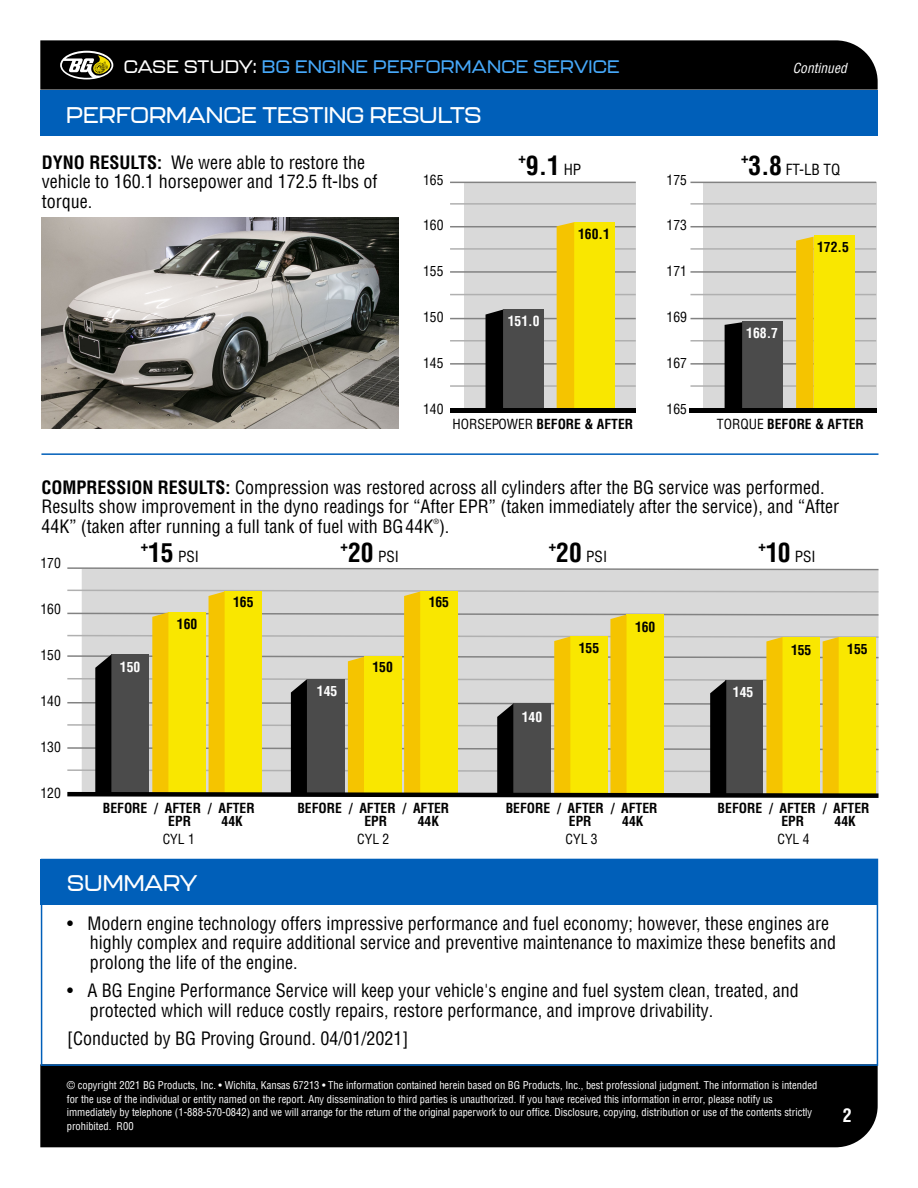
<style>
.page{position:relative;width:918px;height:1188px;background:#fff}
.page>*{position:absolute;margin:0;border:0;box-sizing:border-box;transform-origin:0 0}
.t1{font:700 condensed 25.5px "Helvetica LT Pro";color:#000}
.t2{font:500 22.5px "Kallisto";color:#fff}
.t3{font:condensed 18px/19.5px "Helvetica LT Pro";color:#000}
.t4{font:500 18px "Kallisto";letter-spacing:.015em;color:#46a8f9}
.t5{font:700 condensed 18px "Helvetica LT Pro";color:#fff}
.t6{font:condensed 15px "Helvetica LT Pro";color:#000}
.t7{font:700 condensed 14.85px "Helvetica LT Pro";color:#000}
.t8{font:700 condensed 13.65px/13.5px "Helvetica LT Pro";color:#000;text-align:center}
.t9{font:condensed 13.65px "Helvetica LT Pro";color:#000}
.t10{font:700 condensed 13.65px "Helvetica LT Pro";color:#fff}
.t11{font:italic condensed 13.5px "Helvetica LT Pro";color:#fff}
.t12{font:condensed 10.5px/13.5px "Helvetica LT Pro";color:#fff}
.t13{font:condensed 7.05px "Helvetica LT Pro";color:#000}
.s1{color:#fff}
.s2{font-weight:700}
.s3{font-weight:400;font-size:15px}
.s4{font-weight:700;font-size:25.5px}
.s5{font-weight:400}
</style>
<div class="page">
<div style="left:40px;top:1064px;width:838px;height:83px;background:#000"></div>
<div style="left:40px;top:90px;width:838px;height:45px;background:#005fb9"></div>
<div style="left:703px;top:182px;width:173px;height:229px;background:#d9d9d9"></div>
<hr style="left:690px;top:363px;width:186px;height:2px;background:#828282">
<hr style="left:690px;top:318px;width:186px;height:1px;background:#828282">
<hr style="left:690px;top:271px;width:186px;height:2px;background:#828282">
<hr style="left:690px;top:385px;width:186px;height:2px;background:#b0b0b0">
<hr style="left:690px;top:340px;width:186px;height:2px;background:#b0b0b0">
<hr style="left:690px;top:294px;width:186px;height:1px;background:#b0b0b0">
<hr style="left:690px;top:226px;width:186px;height:1px;background:#828282">
<hr style="left:690px;top:182px;width:186px;height:1px;background:#828282">
<hr style="left:690px;top:248px;width:186px;height:2px;background:#b0b0b0">
<hr style="left:690px;top:203px;width:186px;height:2px;background:#b0b0b0">
<div style="left:464px;top:182px;width:172px;height:229px;background:#d9d9d9"></div>
<hr style="left:450px;top:363px;width:186px;height:2px;background:#828282">
<hr style="left:450px;top:318px;width:186px;height:1px;background:#828282">
<hr style="left:450px;top:271px;width:186px;height:2px;background:#828282">
<hr style="left:450px;top:385px;width:186px;height:2px;background:#b0b0b0">
<hr style="left:450px;top:340px;width:186px;height:2px;background:#b0b0b0">
<hr style="left:450px;top:294px;width:186px;height:1px;background:#b0b0b0">
<hr style="left:450px;top:226px;width:186px;height:1px;background:#828282">
<hr style="left:450px;top:182px;width:186px;height:1px;background:#828282">
<hr style="left:450px;top:248px;width:186px;height:2px;background:#b0b0b0">
<hr style="left:450px;top:203px;width:186px;height:2px;background:#b0b0b0">
<div style="left:574px;top:222px;width:41px;height:189px;background:#f9e700"></div>
<div style="left:557px;top:222px;width:17px;height:187px;background:#f5c400"></div>
<div style="left:503px;top:310px;width:41px;height:100px;background:#4b4b4b"></div>
<div style="left:486px;top:310px;width:17px;height:99px;background:#000"></div>
<div style="left:814px;top:236px;width:40px;height:173px;background:#f9e700"></div>
<svg style="left:796px;top:237px;width:18px;height:172px;background:#f2c307"></svg>
<div style="left:742px;top:322px;width:41px;height:89px;background:#4b4b4b"></div>
<svg style="left:725px;top:322px;width:17px;height:87px"></svg>
<hr style="left:450px;top:409px;width:186px;height:4px;background:#000">
<hr style="left:689px;top:409px;width:187px;height:4px;background:#000">
<svg style="left:41px;top:904px;width:837px;height:162px"></svg>
<div style="left:41px;top:859px;width:837px;height:45px;background:#005fb9"></div>
<svg style="left:40px;top:40px;width:838px;height:50px;background:#0a0a09"></svg>
<img style="left:42px;top:218px;width:357px;height:210px">
<div style="left:82px;top:571px;width:796px;height:18px;background:#d9d9d9"></div>
<svg style="left:67px;top:567px;width:812px;height:4px"></svg>
<svg style="left:67px;top:589px;width:812px;height:209px;background:#c6bb65"></svg>
<hr style="left:41px;top:453px;width:837px;height:2px;background:#005fb9">
<p class="t4" style="left:124px;top:55px;width:497px"><span class="s1">CASE STUDY:</span> BG ENGINE PERFORMANCE SERVICE</p>
<p class="t11" style="left:793px;top:59px;width:55px">Continued</p>
<p class="t2" style="left:66px;top:102px;width:417px">PERFORMANCE TESTING RESULTS</p>
<p class="t3" style="left:42px;top:152px;width:337px"><span class="s2">DYNO RESULTS:</span> We were able to restore the vehicle to 160.1 horsepower and 172.5 ft-lbs of torque.</p>
<p class="t9" style="left:423px;top:171px;width:22px">165</p>
<p class="t9" style="left:423px;top:217px;width:22px">160</p>
<p class="t9" style="left:423px;top:263px;width:22px">155</p>
<p class="t9" style="left:423px;top:309px;width:22px">150</p>
<p class="t9" style="left:423px;top:355px;width:22px">145</p>
<p class="t9" style="left:423px;top:401px;width:22px">140</p>
<p class="t7" style="left:519px;top:148px;width:9px">+</p>
<h1 class="t1" style="left:526px;top:148px;width:57px">9.1 <span class="s3">HP</span></h1>
<p class="t10" style="left:508px;top:312px;width:33px">151.0</p>
<p class="t8" style="left:578px;top:227px;width:33px">160.1</p>
<p class="t9" style="left:667px;top:171px;width:22px">175</p>
<p class="t9" style="left:667px;top:217px;width:22px">173</p>
<p class="t9" style="left:667px;top:263px;width:22px">171</p>
<p class="t9" style="left:667px;top:309px;width:22px">169</p>
<p class="t9" style="left:667px;top:355px;width:22px">167</p>
<p class="t9" style="left:667px;top:401px;width:22px">165</p>
<p class="t7" style="left:741px;top:148px;width:9px">+</p>
<p class="t6" style="left:748px;top:160px;width:93px"><span class="s4">3.8</span> FT-LB TQ</p>
<p class="t10" style="left:746px;top:324px;width:33px">168.7</p>
<p class="t8" style="left:817px;top:239px;width:33px">172.5</p>
<p class="t8" style="left:453px;top:417px;width:182px"><span class="s5">HORSEPOWER</span> BEFORE &amp; AFTER</p>
<p class="t8" style="left:717px;top:417px;width:148px"><span class="s5">TORQUE</span> BEFORE &amp; AFTER</p>
<p class="t3" style="left:41px;top:477px;width:799px"><span class="s2">COMPRESSION RESULTS:</span> Compression was restored across all cylinders after the BG service was performed.<br>Results show improvement in the dyno readings for “After EPR” (taken immediately after the service), and “After<br>44K” (taken after running a full tank of fuel with BG44K ).</p>
<p class="t13" style="left:433px;top:517px;width:7px">®</p>
<p class="t9" style="left:40px;top:555px;width:22px">170</p>
<p class="t9" style="left:40px;top:601px;width:22px">160</p>
<p class="t9" style="left:40px;top:647px;width:22px">150</p>
<p class="t9" style="left:40px;top:693px;width:22px">140</p>
<p class="t9" style="left:40px;top:738px;width:22px">130</p>
<p class="t9" style="left:40px;top:784px;width:22px">120</p>
<p class="t7" style="left:141px;top:535px;width:9px">+</p>
<p class="t6" style="left:148px;top:547px;width:52px"><span class="s4">15</span> PSI</p>
<p class="t10" style="left:120px;top:658px;width:22px">150</p>
<p class="t8" style="left:177px;top:617px;width:22px">160</p>
<p class="t8" style="left:233px;top:595px;width:22px">165</p>
<p class="t7" style="left:341px;top:535px;width:9px">+</p>
<p class="t6" style="left:348px;top:547px;width:52px"><span class="s4">20</span> PSI</p>
<p class="t10" style="left:317px;top:682px;width:22px">145</p>
<p class="t8" style="left:372px;top:660px;width:22px">150</p>
<p class="t8" style="left:429px;top:595px;width:22px">165</p>
<p class="t7" style="left:549px;top:535px;width:9px">+</p>
<p class="t6" style="left:556px;top:547px;width:52px"><span class="s4">20</span> PSI</p>
<p class="t8" style="left:635px;top:620px;width:22px">160</p>
<p class="t7" style="left:759px;top:535px;width:9px">+</p>
<p class="t6" style="left:766px;top:547px;width:51px"><span class="s4">10</span> PSI</p>
<p class="t8" style="left:579px;top:641px;width:22px">155</p>
<p class="t8" style="left:791px;top:643px;width:22px">155</p>
<p class="t10" style="left:522px;top:708px;width:22px">140</p>
<p class="t10" style="left:733px;top:683px;width:22px">145</p>
<p class="t8" style="left:847px;top:642px;width:22px">155</p>
<p class="t8" style="left:103px;top:801px;width:153px">BEFORE / AFTER / AFTER<br>EPR</p>
<p class="t8" style="left:222px;top:814px;width:23px">44K</p>
<p class="t8" style="left:297px;top:801px;width:153px">BEFORE / AFTER / AFTER<br>EPR</p>
<p class="t8" style="left:418px;top:814px;width:23px">44K</p>
<p class="t8" style="left:506px;top:801px;width:153px">BEFORE / AFTER / AFTER<br>EPR</p>
<p class="t8" style="left:622px;top:814px;width:23px">44K</p>
<p class="t8" style="left:718px;top:801px;width:153px">BEFORE / AFTER / AFTER<br>EPR</p>
<p class="t8" style="left:835px;top:814px;width:23px">44K</p>
<p class="t9" style="left:163px;top:831px;width:34px">CYL 1</p>
<p class="t9" style="left:357px;top:831px;width:34px">CYL 2</p>
<p class="t9" style="left:566px;top:831px;width:34px">CYL 3</p>
<p class="t9" style="left:778px;top:831px;width:34px">CYL 4</p>
<p class="t2" style="left:67px;top:869px;width:131px">SUMMARY</p>
<p class="t3" style="left:90px;top:913px;width:748px;text-indent:-22px">• Modern engine technology offers impressive performance and fuel economy; however, these engines are highly complex and require additional service and preventive maintenance to maximize these benefits and prolong the life of the engine.</p>
<p class="t3" style="left:90px;top:981px;width:711px;text-indent:-22px">• A BG Engine Performance Service will keep your vehicle's engine and fuel system clean, treated, and protected which will reduce costly repairs, restore performance, and improve drivability.</p>
<p class="t3" style="left:67px;top:1029px;width:343px">[Conducted by BG Proving Ground. 04/01/2021]</p>
<p class="t12" style="left:67px;top:1079px;width:752px">© copyright 2021 BG Products, Inc. • Wichita, Kansas 67213 • The information contained herein based on BG Products, Inc., best professional judgment. The information is intended for the use of the individual or entity named on the report. Any dissemination to third parties is unauthorized. If you have received this information in error, please notify us immediately by telephone (1-888-570-0842) and we will arrange for the return of the original paperwork to our office. Disclosure, copying, distribution or use of the contents strictly prohibited. R00</p>
<p class="t5" style="left:843px;top:1104px;width:10px">2</p>
</div>
